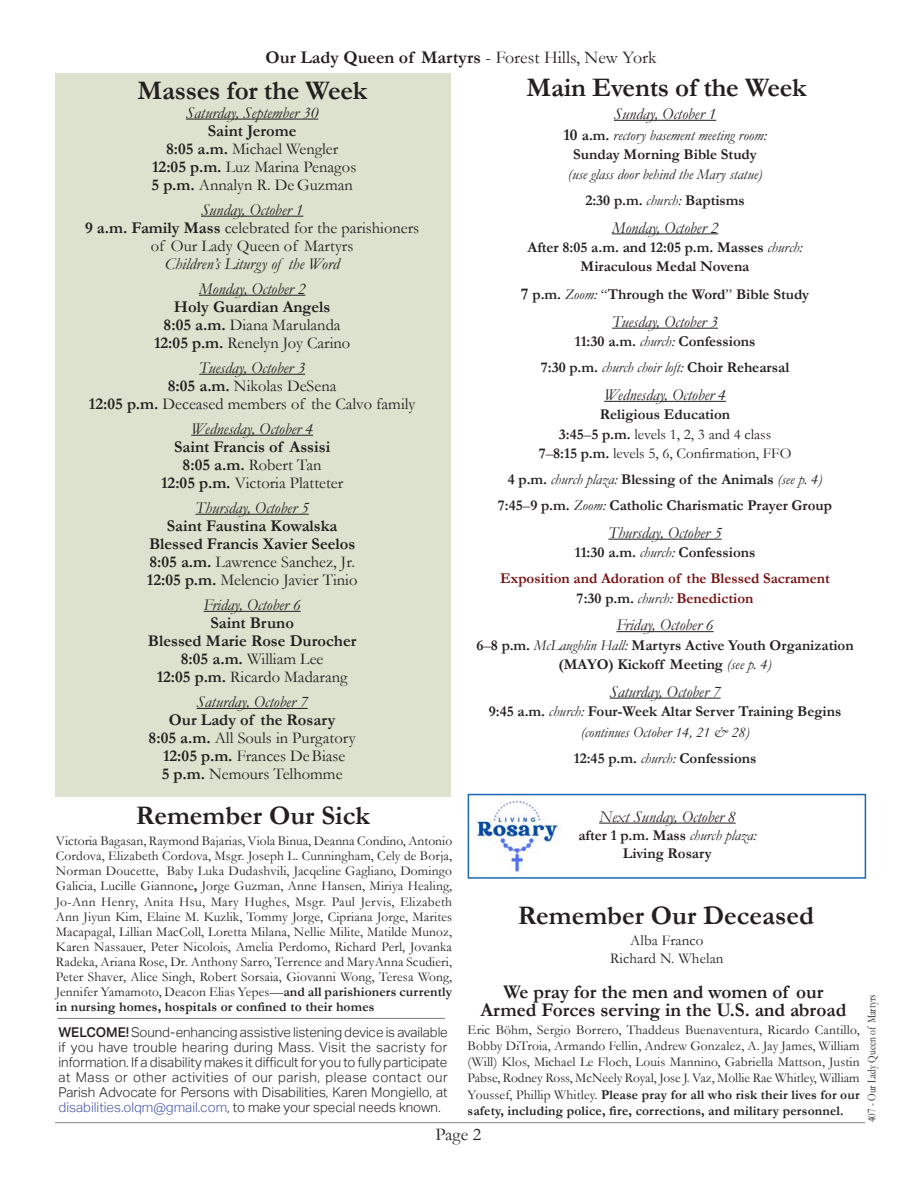
<style>
.page{position:relative;width:918px;height:1188px;background:#fff}
.page>*{position:absolute;margin:0;border:0;box-sizing:border-box;transform-origin:0 0}
.t1{font:700 27px "Garamond";letter-spacing:-.005em;color:#241f1f}
.t2{font:700 19.5px/18px "Garamond";color:#241f1f;text-align:center}
.t3{font:700 18px "Garamond";color:#241f1f}
.t4{font:18px "Garamond";color:#241f1f}
.t5{font:16.5px/18px "Garamond";color:#241f1f;text-align:center}
.t6{font:700 16.5px/18px "Garamond";color:#241f1f;text-align:center}
.t7{font:italic 16.5px/24.8px "Garamond";color:#241f1f;text-align:center}
.t8{font:700 15px/19.4px "Garamond";color:#241f1f;text-align:center}
.t9{font:15px/19.4px "Garamond";color:#241f1f;text-align:center}
.t10{font:700 15px/26.1px "Garamond";color:#740f10;text-align:center}
.t11{font:italic 15px/26.1px "Garamond";color:#241f1f;text-align:center}
.t12{font:13.5px/15.1px "Garamond";color:#241f1f;text-align:justify}
.t13{font:300 13.5px/15px "Aktiv Grotesk";color:#241f1f;text-align:justify}
.t14{font:12px "Garamond";color:#241f1f;scale:.8 1}
.s1{font-weight:400}
.s2{font-weight:700}
.s3{font-style:italic}
.s4{font-weight:500}
.s5{color:#4455a7}
.s6{font-size:16.5px}
.s7{font-weight:400;font-style:italic}
.s8{font-weight:700;font-style:normal}
.s9{color:#241f1f}
.s10{font-weight:400;font-style:italic;color:#241f1f}
</style>
<div class="page">
<div style="left:55px;top:73px;width:395px;height:723px;background:#dce2ce"></div>
<hr style="left:55px;top:1122px;width:810px;height:1px;background:#838182">
<hr style="left:186px;top:119px;width:132px;height:1px;background:#241f1f">
<hr style="left:201px;top:216px;width:102px;height:1px;background:#241f1f">
<hr style="left:199px;top:295px;width:106px;height:1px;background:#241f1f">
<hr style="left:199px;top:374px;width:106px;height:1px;background:#241f1f">
<hr style="left:191px;top:435px;width:122px;height:1px;background:#241f1f">
<hr style="left:196px;top:514px;width:113px;height:1px;background:#241f1f">
<hr style="left:204px;top:611px;width:97px;height:1px;background:#241f1f">
<hr style="left:197px;top:708px;width:111px;height:1px;background:#241f1f">
<hr style="left:57px;top:1018px;width:388px;height:1px;background:#797879">
<hr style="left:614px;top:120px;width:102px;height:1px;background:#241f1f">
<hr style="left:612px;top:233px;width:106px;height:1px;background:#241f1f">
<hr style="left:612px;top:328px;width:106px;height:1px;background:#241f1f">
<hr style="left:604px;top:401px;width:122px;height:1px;background:#241f1f">
<hr style="left:608px;top:539px;width:114px;height:1px;background:#241f1f">
<hr style="left:616px;top:631px;width:98px;height:1px;background:#241f1f">
<hr style="left:610px;top:698px;width:111px;height:1px;background:#241f1f">
<img style="left:471px;top:800px;width:91px;height:74px">
<div style="left:468px;top:794px;width:398px;height:85px;border:2px solid #1b67b2"></div>
<hr style="left:599px;top:823px;width:137px;height:1px;background:#241f1f">
<h3 class="t3" style="left:266px;top:45px;width:393px">Our Lady Queen of Martyrs <span class="s1">- Forest Hills, New York</span></h3>
<h1 class="t1" style="left:138px;top:72px;width:231px">Masses for the Week</h1>
<p class="t7" style="left:186px;top:100px;width:134px">Saturday, September 30</p>
<p class="t5" style="left:152px;top:121px;width:206px"><span class="s2">Saint Jerome<br>8:05 a.m.</span> Michael Wengler<br><span class="s2">12:05 p.m.</span> Luz Marina Penagos<br><span class="s2">5 p.m.</span> Annalyn R. De Guzman</p>
<p class="t5" style="left:85px;top:200px;width:336px"><span class="s3">Sunday, October 1<br></span><span class="s2">9 a.m. Family Mass</span> celebrated for the parishioners of Our Lady Queen of Martyrs</p>
<p class="t7" style="left:165px;top:251px;width:176px">Children’s Liturgy of the Word<br>Monday, October 2</p>
<p class="t6" style="left:154px;top:298px;width:198px">Holy Guardian Angels<br>8:05 a.m. <span class="s1">Diana Marulanda<br></span>12:05 p.m. <span class="s1">Renelyn Joy Carino</span></p>
<p class="t5" style="left:89px;top:358px;width:328px"><span class="s3">Tuesday, October 3<br></span><span class="s2">8:05 a.m.</span> Nikolas DeSena<br><span class="s2">12:05 p.m.</span> Deceased members of the Calvo family</p>
<p class="t7" style="left:191px;top:416px;width:123px">Wednesday, October 4</p>
<p class="t6" style="left:161px;top:438px;width:184px">Saint Francis of Assisi<br>8:05 a.m. <span class="s1">Robert Tan<br></span>12:05 p.m. <span class="s1">Victoria Platteter</span></p>
<p class="t7" style="left:196px;top:495px;width:115px">Thursday, October 5</p>
<p class="t6" style="left:147px;top:517px;width:212px">Saint Faustina Kowalska<br>Blessed Francis Xavier Seelos<br>8:05 a.m. <span class="s1">Lawrence Sanchez, Jr.<br></span>12:05 p.m. <span class="s1">Melencio Javier Tinio</span></p>
<p class="t7" style="left:204px;top:592px;width:99px">Friday, October 6</p>
<p class="t6" style="left:148px;top:614px;width:210px">Saint Bruno<br>Blessed Marie Rose Durocher<br>8:05 a.m. <span class="s1">William Lee<br></span>12:05 p.m. <span class="s1">Ricardo Madarang</span></p>
<p class="t7" style="left:197px;top:689px;width:113px">Saturday, October 7</p>
<p class="t5" style="left:149px;top:711px;width:209px"><span class="s2">Our Lady of the Rosary<br>8:05 a.m.</span> All Souls in Purgatory<br><span class="s2">12:05 p.m.</span> Frances DeBiase<br><span class="s2">5 p.m.</span> Nemours Telhomme</p>
<h1 class="t1" style="left:136px;top:797px;width:235px">Remember Our Sick</h1>
<p class="t12" style="left:56px;top:833px;width:398px">Victoria Bagasan, Raymond Bajarias, Viola Binua, Deanna Condino, Antonio Cordova, Elizabeth Cordova, Msgr. Joseph L. Cunningham, Cely de Borja, Norman Doucette, Baby Luka Dudashvili, Jacqeline Gagliano, Domingo Galicia, Lucille Giannone<span class="s2">,</span> Jorge Guzman, Anne Hansen, Miriya Healing, Jo-Ann Henry, Anita Hsu, Mary Hughes, Msgr. Paul Jervis, Elizabeth Ann Jiyun Kim, Elaine M. Kuzlik, Tommy Jorge, Cipriana Jorge, Marites Macapagal, Lillian MacColl, Loretta Milana, Nellie Milite, Matilde Munoz, Karen Nassauer, Peter Nicolois, Amelia Perdomo, Richard Perl, Jovanka Radeka, Ariana Rose, Dr. Anthony Sarro, Terrence and MaryAnna Scudieri, Peter Shaver, Alice Singh, Robert Sorsaia, Giovanni Wong, Teresa Wong, Jennifer Yamamoto, Deacon Elias Yepes—<span class="s2">and all parishioners currently in nursing homes, hospitals or confined to their homes</span></p>
<p class="t13" style="left:59px;top:1025px;width:391px"><span class="s4">WELCOME!</span> Sound-enhancing assistive listening device is available if you have trouble hearing during Mass. Visit the sacristy for information. If a disability makes it difficult for you to fully participate at Mass or other activities of our parish, please contact our Parish Advocate for Persons with Disabilities, Karen Mongiello, at <span class="s5">disabilities.olqm@gmail.com</span>, to make your special needs known.</p>
<h1 class="t1" style="left:527px;top:69px;width:282px">Main Events of the Week</h1>
<p class="t7" style="left:614px;top:101px;width:104px">Sunday, October 1</p>
<p class="t8" style="left:563px;top:126px;width:205px"><span class="s6">10</span> a.m. <span class="s7">rectory basement meeting room:<br></span>Sunday Morning Bible Study</p>
<p class="t11" style="left:568px;top:161px;width:196px">(use glass door behind the Mary statue)<br><span class="s8">2:30 p.m.</span> church: <span class="s8">Baptisms</span></p>
<p class="t7" style="left:612px;top:215px;width:108px">Monday, October 2</p>
<p class="t8" style="left:528px;top:238px;width:277px">After 8:05 a.m. and 12:05 p.m. Masses <span class="s7">church:<br></span>Miraculous Medal Novena</p>
<p class="t8" style="left:521px;top:285px;width:290px"><span class="s6">7</span> p.m. <span class="s7">Zoom:</span> <span class="s1">“</span>Through the Word<span class="s1">”</span> Bible Study</p>
<p class="t7" style="left:612px;top:309px;width:107px">Tuesday, October 3</p>
<p class="t8" style="left:541px;top:328px;width:250px;line-height:26.1px">11:30 a.m. <span class="s7">church:</span> Confessions<br>7:30 p.m. <span class="s7">church choir loft:</span> Choir Rehearsal</p>
<p class="t7" style="left:604px;top:382px;width:123px">Wednesday, October 4</p>
<p class="t9" style="left:539px;top:405px;width:254px"><span class="s2">Religious Education<br>3:45</span>–<span class="s2">5 p.m.</span> levels 1, 2, 3 and 4 class<br><span class="s2">7</span>–<span class="s2">8:15 p.m.</span> levels 5, 6, Confirmation, FFO</p>
<p class="t8" style="left:498px;top:466px;width:336px;line-height:26.1px">4 p.m. <span class="s7">church plaza:</span> Blessing of the Animals <span class="s7">(see p. 4)<br></span>7:45<span class="s1">–</span>9 p.m. <span class="s7">Zoom:</span> Catholic Charismatic Prayer Group</p>
<p class="t7" style="left:608px;top:520px;width:115px">Thursday, October 5</p>
<p class="t10" style="left:500px;top:539px;width:331px"><span class="s9">11:30 a.m.</span> <span class="s10">church:</span> <span class="s9">Confessions<br></span>Exposition and Adoration of the Blessed Sacrament</p>
<p class="t10" style="left:577px;top:585px;width:178px"><span class="s9">7:30 p.m.</span> <span class="s10">church:</span> Benediction</p>
<p class="t7" style="left:616px;top:612px;width:99px">Friday, October 6</p>
<p class="t8" style="left:476px;top:635px;width:379px">6<span class="s1">–</span>8 p.m. <span class="s7">McLaughlin Hall:</span> Martyrs Active Youth Organization (MAYO) Kickoff Meeting <span class="s7">(see p. 4)</span></p>
<p class="t7" style="left:610px;top:679px;width:113px">Saturday, October 7</p>
<p class="t8" style="left:489px;top:701px;width:354px;line-height:21.1px">9:45 a.m. <span class="s7">church:</span> Four-Week Altar Server Training Begins <span class="s7">(continues October 14, 21 &amp; 28)</span></p>
<p class="t8" style="left:574px;top:749px;width:184px">12:45 p.m. <span class="s7">church:</span> Confessions</p>
<p class="t7" style="left:599px;top:804px;width:138px">Next Sunday, October 8</p>
<p class="t8" style="left:578px;top:826px;width:180px;line-height:18px">after 1 p.m. Mass <span class="s7">church plaza:<br></span>Living Rosary</p>
<h1 class="t1" style="left:518px;top:897px;width:298px">Remember Our Deceased</h1>
<p class="t9" style="left:610px;top:931px;width:115px;line-height:18px">Alba Franco<br>Richard N. Whelan</p>
<h2 class="t2" style="left:480px;top:983px;width:367px">We pray for the men and women of our<br>Armed Forces serving in the U.S. and abroad</h2>
<p class="t12" style="left:468px;top:1022px;width:394px;line-height:16px">Eric Böhm, Sergio Borrero, Thaddeus Buenaventura, Ricardo Cantillo, Bobby DiTroia, Armando Fellin, Andrew Gonzalez, A. Jay James, William (Will) Klos, Michael Le Floch, Louis Mannino, Gabriella Mattson, Justin Pabse, Rodney Ross, McNeely Royal, Jose J. Vaz, Mollie Rae Whitley, William Youssef, Phillip Whitley. <span class="s2">Please pray for all who risk their lives for our safety, including police, fire, corrections, and military personnel.</span></p>
<p class="t14" style="left:864px;top:1122px;width:161px;rotate:-90deg">407 - Our Lady Queen of Martyrs</p>
<h3 class="t4" style="left:436px;top:1122px;width:47px">Page 2</h3>
</div>
